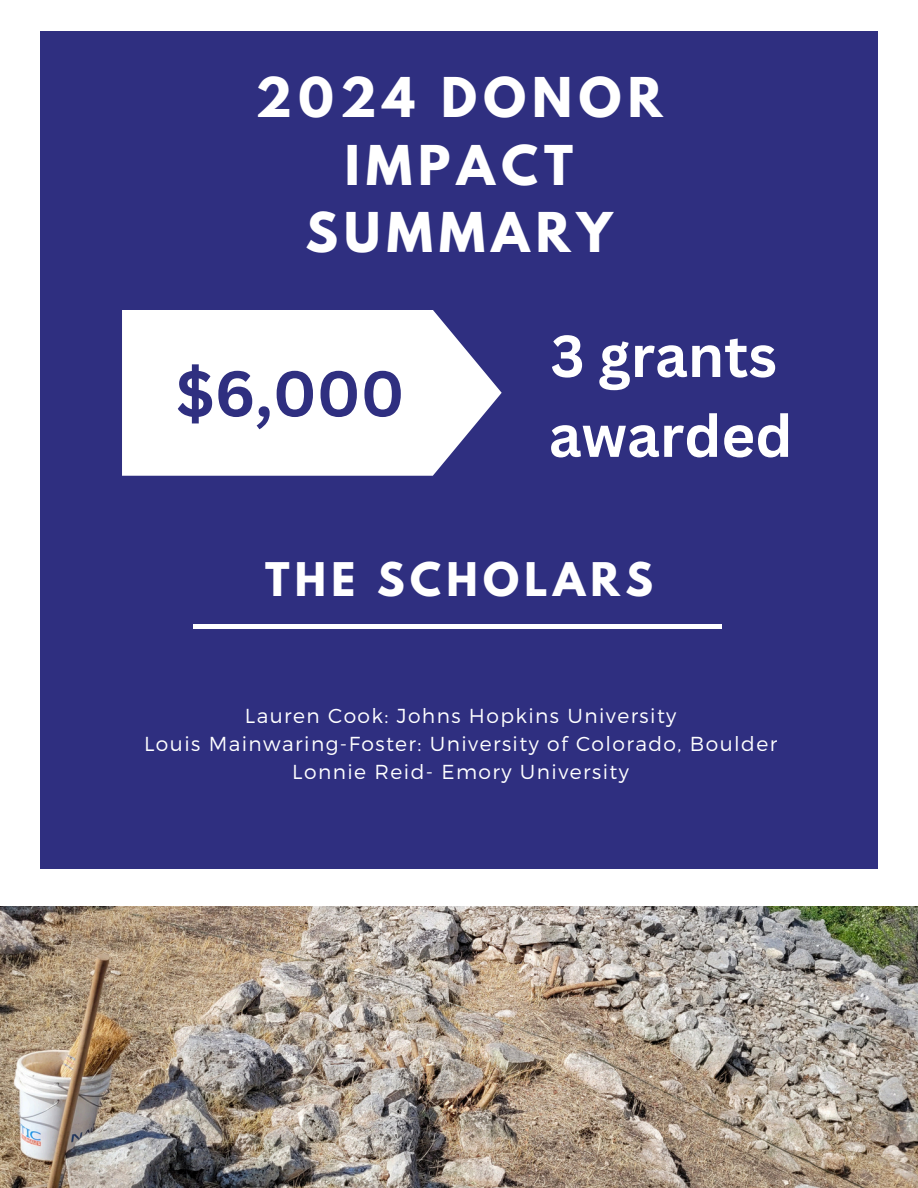
<style>
.page{position:relative;width:918px;height:1188px;background:#fff}
.page>*{position:absolute;margin:0;border:0;box-sizing:border-box;transform-origin:0 0}
.t1{font:700 63px "Canva Sans";color:#2f2f80}
.t2{font:700 57.75px/79.8px "Canva Sans";color:#fff}
.t3{font:700 48.6px/67.5px "League Spartan";letter-spacing:.13em;color:#fff;text-align:center}
.t4{font:700 41.1px "League Spartan";letter-spacing:.13em;color:#fff}
.t5{font:300 20.25px "Montserrat";letter-spacing:.07em;color:#fff}
</style>
<div class="page">
<div style="left:40px;top:32px;width:838px;height:837px;background:#2f2f80"></div>
<div style="left:193px;top:624px;width:529px;height:5px;background:#fff"></div>
<svg style="left:122px;top:310px;width:380px;height:166px;background:#ececf3"></svg>
<img style="left:0;top:907px;width:918px;height:281px">
<p class="t3" style="left:255px;top:70px;width:408px">2024 DONOR<br>IMPACT<br>SUMMARY</p>
<p class="t1" style="left:176px;top:349px;width:230px">$6,000</p>
<p class="t2" style="left:549px;top:315px;width:245px">3 grants awarded</p>
<h2 class="t4" style="left:265px;top:559px;width:389px">THE SCHOLARS</h2>
<h1 class="t5" style="left:245px;top:703px;width:433px">Lauren Cook: Johns Hopkins University</h1>
<h1 class="t5" style="left:144px;top:731px;width:635px">Louis Mainwaring-Foster: University of Colorado, Boulder</h1>
<h3 class="t5" style="left:292px;top:759px;width:338px">Lonnie Reid- Emory University</h3>
</div>
